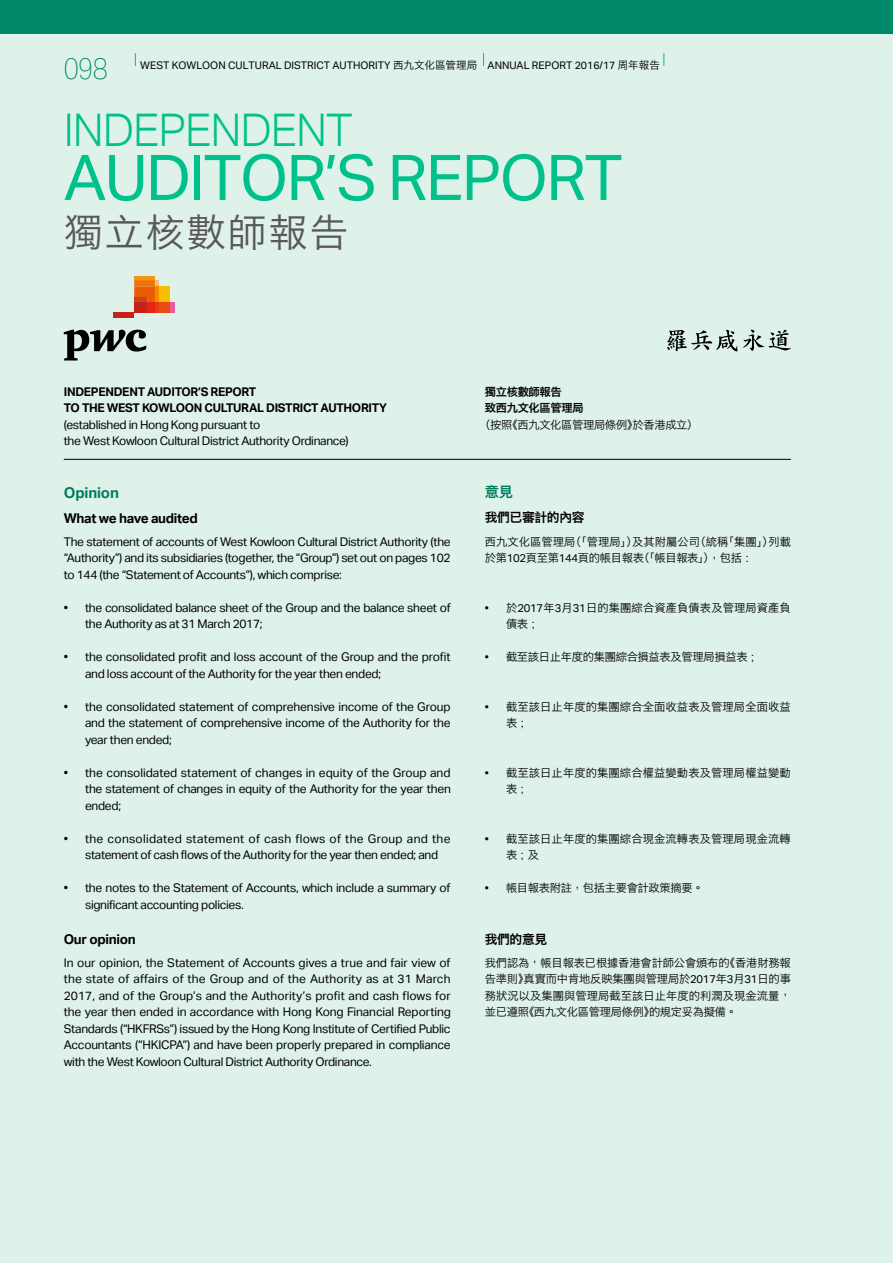
<style>
.page{position:relative;width:893px;height:1263px;background:#def2e9}
.page>*{position:absolute;margin:0;border:0;box-sizing:border-box;transform-origin:0 0}
.t1{font:63px "Aktiv Grotesk";letter-spacing:-.025em;color:#00c18b}
.t2{font:300 45px "Aktiv Grotesk";letter-spacing:-.025em;color:#00c18b}
.t3{font:39px "Hiragino Sans GB W3";letter-spacing:.05em;color:#595757}
.t4{font:100 30px "Aktiv Grotesk";color:#008969;scale:.85 1}
.t5{font:700 15px "Aktiv Grotesk";letter-spacing:-.01em;color:#007c5e}
.t6{font:14.25px "Hiragino Sans GB W6";color:#007c5e}
.t7{font:700 13.5px "Aktiv Grotesk";letter-spacing:-.025em;color:#000}
.t8{font:12.75px "Hiragino Sans GB W6";letter-spacing:-.025em;color:#000}
.t9{font:12px/16.5px "Aktiv Grotesk";letter-spacing:-.025em;color:#000}
.t10{font:700 12px/16.5px "Aktiv Grotesk";letter-spacing:-.025em;color:#000}
.t11{font:11.25px/16.5px "Hiragino Sans GB W3";letter-spacing:.01em;color:#000}
.t12{font:11.25px "Hiragino Sans GB W3";letter-spacing:-.025em;color:#000}
.t13{font:11.25px/16.5px "Hiragino Sans GB W6";letter-spacing:-.025em;color:#000}
.t14{font:10.5px "Aktiv Grotesk";color:#000}
.s1{font-family:"Hiragino Sans GB W3"}
.s2{font-family:"Aktiv Grotesk"}
.s3{font-family:"M Hei HK";font-weight:500}
</style>
<div class="page">
<div style="left:0;top:0;width:893px;height:34px;background:#008969"></div>
<svg style="left:135px;top:53px;width:1px;height:13px"></svg>
<svg style="left:483px;top:53px;width:1px;height:13px"></svg>
<svg style="left:663px;top:53px;width:1px;height:13px"></svg>
<hr style="left:64px;top:459px;width:727px;height:1px;background:#000">
<svg style="left:64px;top:330px;width:82px;height:30px"></svg>
<div style="left:169px;top:302px;width:6px;height:10px;background:#e95d98"></div>
<hr style="left:134px;top:276px;width:21px;height:4px;background:#f39712">
<div style="left:159px;top:287px;width:10px;height:15px;background:#fabe00"></div>
<div style="left:159px;top:302px;width:10px;height:10px;background:#ea4d14"></div>
<hr style="left:155px;top:302px;width:4px;height:10px;background:#e83b11">
<svg style="left:134px;top:280px;width:25px;height:22px"></svg>
<div style="left:147px;top:302px;width:8px;height:10px;background:#e7270f"></div>
<div style="left:134px;top:297px;width:13px;height:5px;background:#c94515"></div>
<div style="left:134px;top:302px;width:13px;height:10px;background:#c72218"></div>
<div style="left:114px;top:312px;width:20px;height:6px;background:#c72218"></div>
<svg style="left:667px;top:330px;width:70px;height:21px"></svg>
<svg style="left:743px;top:330px;width:48px;height:21px"></svg>
<h3 class="t4" style="left:64px;top:52px;width:53px">098</h3>
<h2 class="t2" style="left:64px;top:104px;width:290px">INDEPENDENT</h2>
<h1 class="t1" style="left:64px;top:141px;width:560px">AUDITOR’S REPORT</h1>
<h3 class="t3" style="left:64px;top:208px;width:286px">獨立核數師報告</h3>
<p class="t14" style="left:140px;top:59px;width:521px">WEST KOWLOON CULTURAL DISTRICT AUTHORITY <span class="s1">西九文化區管理局</span> ANNUAL REPORT 2016/17 <span class="s1">周年報告</span></p>
<p class="t10" style="left:64px;top:384px;width:325px">INDEPENDENT AUDITOR’S REPORT<br>TO THE WEST KOWLOON CULTURAL DISTRICT AUTHORITY</p>
<p class="t9" style="left:64px;top:417px;width:287px">(established in Hong Kong pursuant to<br>the West Kowloon Cultural District Authority Ordinance)</p>
<p class="t5" style="left:64px;top:484px;width:57px">Opinion</p>
<p class="t7" style="left:64px;top:510px;width:136px">What we have audited</p>
<p class="t9" style="left:64px;top:533px;width:388px;text-align:justify">The statement of accounts of West Kowloon Cultural District Authority (the “Authority”) and its subsidiaries (together, the “Group”) set out on pages 102 to 144 (the “Statement of Accounts”), which comprise:</p>
<p class="t9" style="left:85px;top:599px;width:367px;text-indent:-21px">• the consolidated balance sheet of the Group and the balance sheet of the Authority as at 31 March 2017;</p>
<p class="t9" style="left:85px;top:649px;width:367px;text-indent:-21px">• the consolidated profit and loss account of the Group and the profit and loss account of the Authority for the year then ended;</p>
<p class="t9" style="left:85px;top:698px;width:367px;text-align:justify;text-indent:-21px">• the consolidated statement of comprehensive income of the Group and the statement of comprehensive income of the Authority for the year then ended;</p>
<p class="t9" style="left:85px;top:764px;width:367px;text-align:justify;text-indent:-21px">• the consolidated statement of changes in equity of the Group and the statement of changes in equity of the Authority for the year then ended;</p>
<p class="t9" style="left:85px;top:830px;width:367px;text-indent:-21px">• the consolidated statement of cash flows of the Group and the statement of cash flows of the Authority for the year then ended; and</p>
<p class="t9" style="left:85px;top:880px;width:367px;text-indent:-21px">• the notes to the Statement of Accounts, which include a summary of significant accounting policies.</p>
<p class="t7" style="left:64px;top:931px;width:73px">Our opinion</p>
<p class="t9" style="left:64px;top:954px;width:389px;text-align:justify">In our opinion, the Statement of Accounts gives a true and fair view of the state of affairs of the Group and of the Authority as at 31 March 2017, and of the Group’s and the Authority’s profit and cash flows for the year then ended in accordance with Hong Kong Financial Reporting Standards (“HKFRSs”) issued by the Hong Kong Institute of Certified Public Accountants (“HKICPA”) and have been properly prepared in compliance with the West Kowloon Cultural District Authority Ordinance.</p>
<p class="t13" style="left:485px;top:383px;width:100px">獨立核數師報告<br>致西九文化區管理局</p>
<p class="t12" style="left:479px;top:417px;width:221px">（按照《西九文化區管理局條例》於香港成立）</p>
<p class="t6" style="left:485px;top:482px;width:30px">意見</p>
<p class="t8" style="left:485px;top:509px;width:101px">我們已審計的內容</p>
<p class="t11" style="left:485px;top:533px;width:308px">西九文化區管理局（「管理局」）及其附屬公司（統稱「集團」）列載於第<span class="s2">102</span>頁至第<span class="s2">144</span>頁的帳目報表（「帳目報表」）<span class="s3">，</span>包括：</p>
<p class="t11" style="left:506px;top:599px;width:286px;text-indent:-21px"><span class="s2">•</span> 於<span class="s2">2017</span>年<span class="s2">3</span>月<span class="s2">31</span>日的集團綜合資產負債表及管理局資產負債表；</p>
<p class="t12" style="left:485px;top:650px;width:278px"><span class="s2">•</span> 截至該日止年度的集團綜合損益表及管理局損益表；</p>
<p class="t11" style="left:506px;top:698px;width:286px;text-indent:-21px"><span class="s2">•</span> 截至該日止年度的集團綜合全面收益表及管理局全面收益表；</p>
<p class="t11" style="left:506px;top:764px;width:286px;text-indent:-21px"><span class="s2">•</span> 截至該日止年度的集團綜合權益變動表及管理局權益變動表；</p>
<p class="t11" style="left:506px;top:830px;width:286px;text-indent:-21px"><span class="s2">•</span> 截至該日止年度的集團綜合現金流轉表及管理局現金流轉表；及</p>
<p class="t12" style="left:485px;top:881px;width:220px"><span class="s2">•</span> 帳目報表附註<span class="s3">，</span>包括主要會計政策摘要<span class="s3">。</span></p>
<p class="t8" style="left:485px;top:930px;width:64px">我們的意見</p>
<p class="t11" style="left:485px;top:954px;width:308px;text-align:justify">我們認為<span class="s3">，</span>帳目報表已根據香港會計師公會頒布的《香港財務報告準則》真實而中肯地反映集團與管理局於<span class="s2">2017</span>年<span class="s2">3</span>月<span class="s2">31</span>日的事務狀況以及集團與管理局截至該日止年度的利潤及現金流量<span class="s3">，</span>並已遵照《西九文化區管理局條例》的規定妥為擬備<span class="s3">。</span></p>
</div>
